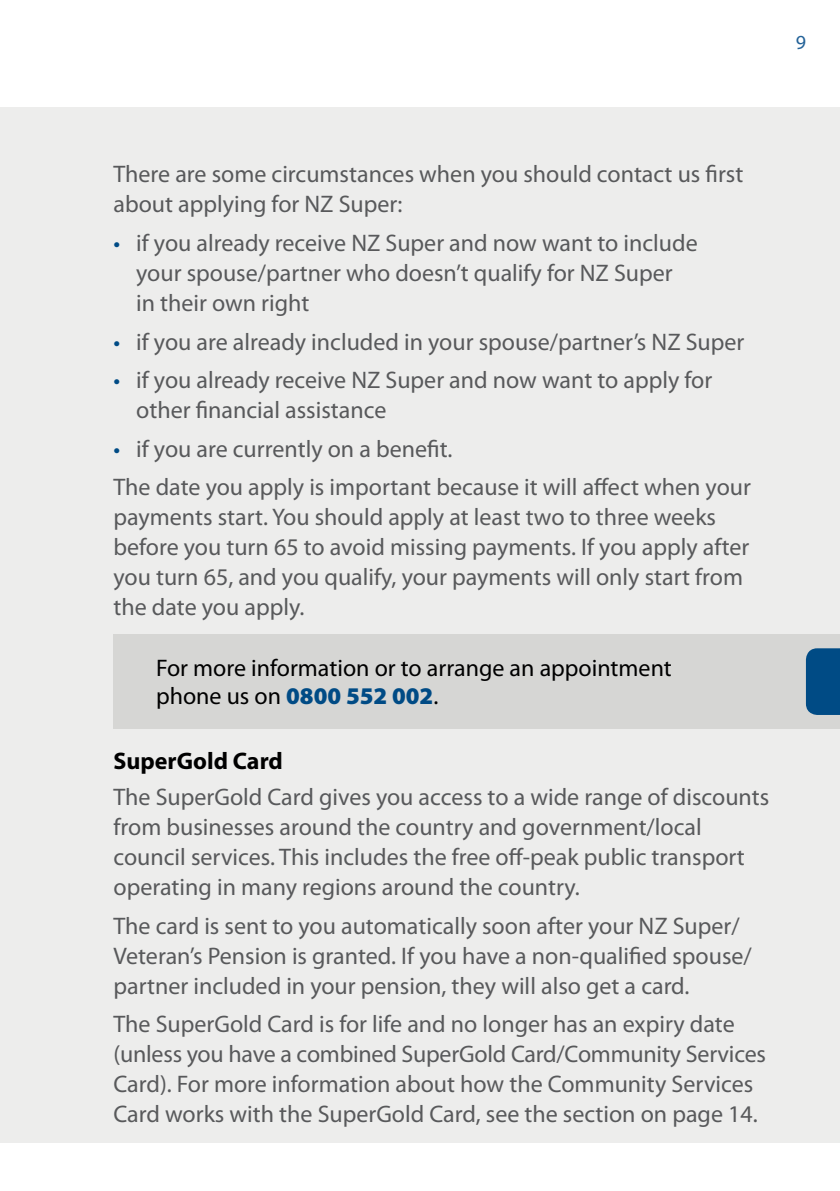
<style>
.page{position:relative;width:840px;height:1191px;background:#fff}
.page>*{position:absolute;margin:0;border:0;box-sizing:border-box;transform-origin:0 0}
.Body{font:24px/30px "Myriad Pro";color:#58595b}
.Bullets_blue{font:24px/30px "Myriad Pro";color:#58595b}
.Body-2{font:24px/28px "Myriad Pro";color:#000}
.t1{font:700 24px "Myriad Pro";color:#000}
.t2{font:20px "Myriad Pro";color:#236298}
.s1{color:#004b85}
.s2{font-weight:900;color:#004b85}
</style>
<div class="page">
<div style="left:0;top:108px;width:839px;height:1034px;background:#ededec"></div>
<div style="left:113px;top:634px;width:726px;height:95px;background:#d6d6d4"></div>
<svg style="left:805px;top:648px;width:34px;height:67px;background:#0b5289"></svg>
<p class="t2" style="left:795px;top:30px;width:12px">9</p>
<p class="Body" style="left:113px;top:159px;width:631px">There are some circumstances when you should contact us first about applying for NZ Super:</p>
<p class="Bullets_blue" style="left:136px;top:227px;width:562px;text-indent:-23px"><span class="s1">•</span> if you already receive NZ Super and now want to include your spouse/partner who doesn’t qualify for NZ Super<br>in their own right</p>
<p class="Bullets_blue" style="left:113px;top:326px;width:632px"><span class="s1">•</span> if you are already included in your spouse/partner’s NZ Super</p>
<p class="Bullets_blue" style="left:136px;top:364px;width:577px;text-indent:-23px"><span class="s1">•</span> if you already receive NZ Super and now want to apply for other financial assistance</p>
<p class="Bullets_blue" style="left:113px;top:433px;width:340px"><span class="s1">•</span> if you are currently on a benefit.</p>
<p class="Body" style="left:113px;top:472px;width:638px">The date you apply is important because it will affect when your payments start. You should apply at least two to three weeks before you turn 65 to avoid missing payments. If you apply after you turn 65, and you qualify, your payments will only start from the date you apply.</p>
<p class="Body-2" style="left:156px;top:654px;width:517px">For more information or to arrange an appointment phone us on <span class="s2">0800 552 002</span>.</p>
<h3 class="t1" style="left:113px;top:745px;width:171px">SuperGold Card</h3>
<p class="Body" style="left:113px;top:781px;width:657px">The SuperGold Card gives you access to a wide range of discounts from businesses around the country and government/local council services. This includes the free off-peak public transport operating in many regions around the country.</p>
<p class="Body" style="left:113px;top:910px;width:639px">The card is sent to you automatically soon after your NZ Super/<br>Veteran’s Pension is granted. If you have a non-qualified spouse/ partner included in your pension, they will also get a card.</p>
<p class="Body" style="left:113px;top:1008px;width:653px">The SuperGold Card is for life and no longer has an expiry date (unless you have a combined SuperGold Card/Community Services Card). For more information about how the Community Services Card works with the SuperGold Card, see the section on page 14.</p>
</div>
